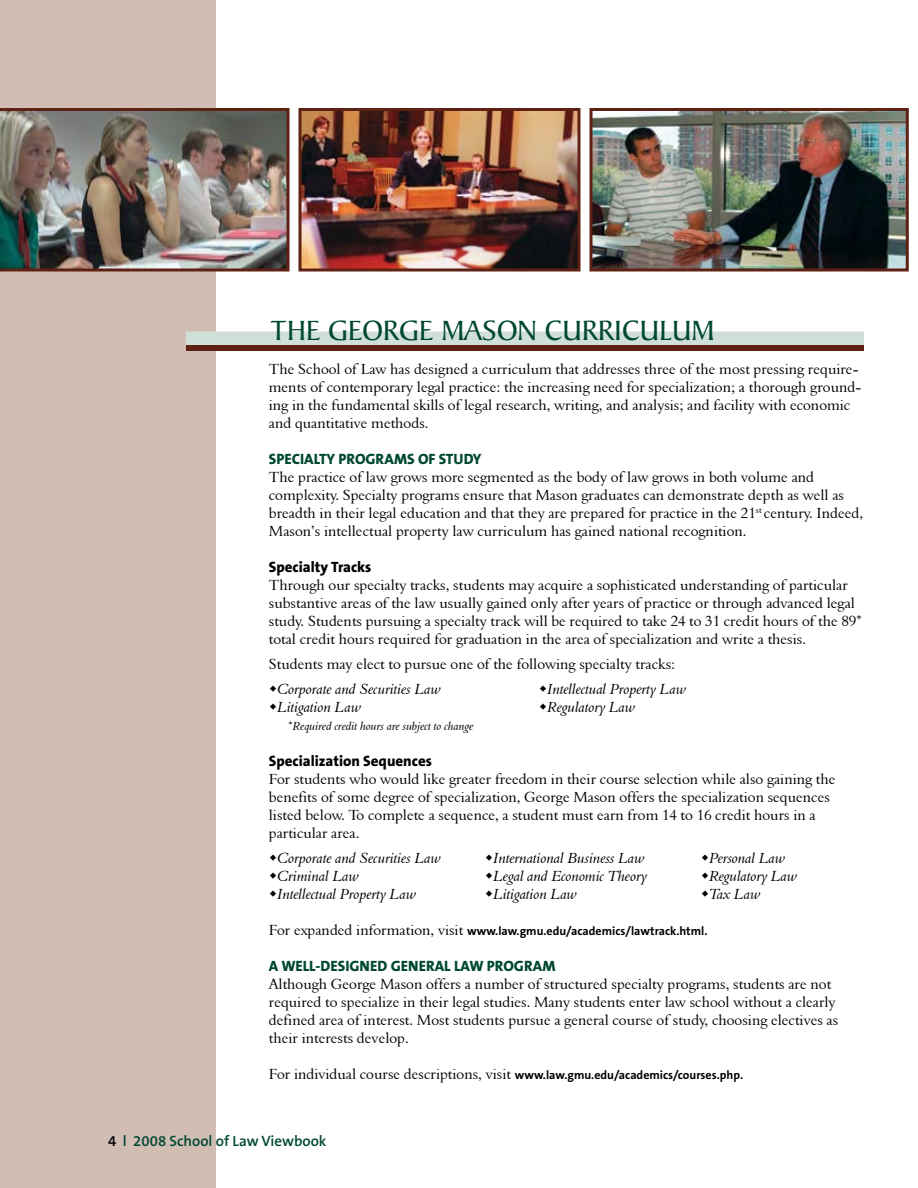
<style>
.page{position:relative;width:918px;height:1188px;background:#fff}
.page>*{position:absolute;margin:0;border:0;box-sizing:border-box;transform-origin:0 0}
.t1{font:30px "Baker Signet";color:#004833}
.t2{font:15px/18px "Aldine 401 BT Roman A";color:#000}
.t3{font:15px "Aldine 401 BT Italic A";color:#000}
.t4{font:800 15px "The Sans B8";color:#004833}
.t5{font:800 15px "The Sans B8";color:#000}
.t6{font:600 15px "The Sans B6";color:#004833}
.t7{font:700 12px "The Sans B7";color:#000}
.t8{font:12px "Aldine 401 BT Italic A";color:#000}
.s1{font-family:"The Sans B2";font-weight:200}
.s2{font-family:"Aldine 401 BT Roman A";font-weight:400;font-size:15px}
</style>
<div class="page">
<div style="left:0;top:0;width:216px;height:1188px;background:#d1bdb4"></div>
<div style="left:186px;top:332px;width:678px;height:14px;background:#d1dfd9"></div>
<div style="left:186px;top:345px;width:678px;height:6px;background:#5e2214"></div>
<img style="left:594px;top:112px;width:311px;height:156px">
<div style="left:590px;top:108px;width:319px;height:164px;border:3px solid #5e2214"></div>
<img style="left:0;top:108px;width:290px;height:164px">
<img style="left:302px;top:112px;width:274px;height:156px">
<div style="left:298px;top:108px;width:282px;height:164px;border:3px solid #5e2214"></div>
<h1 class="t1" style="left:271px;top:314px;width:445px">THE GEORGE MASON CURRICULUM</h1>
<p class="t2" style="left:269px;top:360px;width:594px">The School of Law has designed a curriculum that addresses three of the most pressing require&shy;ments of contemporary legal practice: the increasing need for specialization; a thorough ground&shy;ing in the fundamental skills of legal research, writing, and analysis; and facility with economic and quantitative methods.</p>
<p class="t4" style="left:269px;top:451px;width:214px">SPECIALTY PROGRAMS OF STUDY</p>
<p class="t2" style="left:269px;top:468px;width:596px">The practice of law grows more segmented as the body of law grows in both volume and complexity. Specialty programs ensure that Mason graduates can demonstrate depth as well as breadth in their legal education and that they are prepared for practice in the 21<sup>st</sup> century. Indeed, Mason’s intellectual property law curriculum has gained national recognition.</p>
<p class="t5" style="left:269px;top:559px;width:104px">Specialty Tracks</p>
<p class="t2" style="left:269px;top:576px;width:595px">Through our specialty tracks, students may acquire a sophisticated understanding of particular substantive areas of the law usually gained only after years of practice or through advanced legal study. Students pursuing a specialty track will be required to take 24 to 31 credit hours of the 89<span class="s1">* </span>total credit hours required for graduation in the area of specialization and write a thesis.</p>
<p class="t2" style="left:269px;top:655px;width:408px">Students may elect to pursue one of the following specialty tracks:</p>
<p class="t3" style="left:278px;top:680px;width:165px">Corporate and Securities Law</p>
<p class="t3" style="left:548px;top:680px;width:140px">Intellectual Property Law</p>
<p class="t3" style="left:278px;top:698px;width:85px">Litigation Law</p>
<p class="t3" style="left:548px;top:698px;width:89px">Regulatory Law</p>
<p class="t8" style="left:288px;top:719px;width:187px"><span class="s1">*</span>Required credit hours are subject to change</p>
<p class="t5" style="left:269px;top:753px;width:165px">Specialization Sequences</p>
<p class="t2" style="left:269px;top:770px;width:568px">For students who would like greater freedom in their course selection while also gaining the benefits of some degree of specialization, George Mason offers the specialization sequences listed below. To complete a sequence, a student must earn from 14 to 16 credit hours in a particular area.</p>
<p class="t3" style="left:278px;top:848px;width:165px">Corporate and Securities Law</p>
<p class="t3" style="left:494px;top:848px;width:153px">International Business Law</p>
<p class="t3" style="left:710px;top:848px;width:77px">Personal Law</p>
<p class="t3" style="left:278px;top:866px;width:83px">Criminal Law</p>
<p class="t3" style="left:494px;top:866px;width:155px">Legal and Economic Theory</p>
<p class="t3" style="left:710px;top:866px;width:89px">Regulatory Law</p>
<p class="t3" style="left:278px;top:884px;width:140px">Intellectual Property Law</p>
<p class="t3" style="left:494px;top:884px;width:85px">Litigation Law</p>
<p class="t3" style="left:710px;top:884px;width:53px">Tax Law</p>
<p class="t7" style="left:269px;top:924px;width:440px"><span class="s2">For expanded information, visit</span> www.law.gmu.edu/academics/lawtrack.html.</p>
<p class="t4" style="left:269px;top:958px;width:288px">A WELL-DESIGNED GENERAL LAW PROGRAM</p>
<p class="t2" style="left:269px;top:974px;width:571px">Although George Mason offers a number of structured specialty programs, students are not required to specialize in their legal studies. Many students enter law school without a clearly defined area of interest. Most students pursue a general course of study, choosing electives as their interests develop.</p>
<p class="t7" style="left:269px;top:1068px;width:476px"><span class="s2">For individual course descriptions, visit</span> www.law.gmu.edu/academics/courses.php.</p>
<p class="t6" style="left:123px;top:1132px;width:205px">l 2008 School of Law Viewbook</p>
</div>
